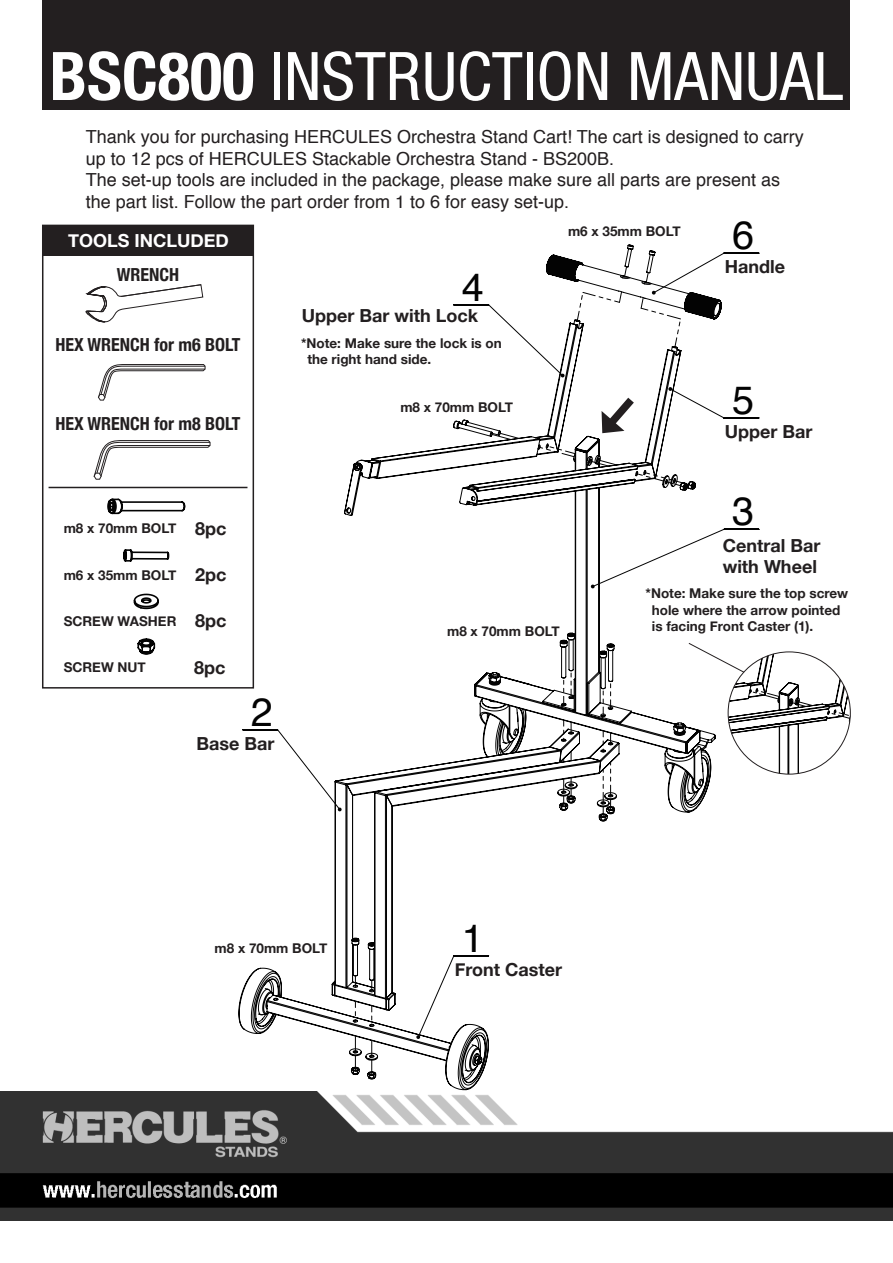
<style>
.page{position:relative;width:893px;height:1263px;background:#fff}
.page>*{position:absolute;margin:0;border:0;box-sizing:border-box;transform-origin:0 0}
.t1{font:condensed 67.05px "Helvetica Neue";color:#fff}
.t2{font:39.6px "Helvetica";color:#030303}
.t3{font:18px "Helvetica";color:#231f20}
.縮排{font:700 18px/21.6px "Helvetica Neue";color:#231f20}
.縮排-2{font:700 condensed 18px "Helvetica Neue";color:#231f20}
.縮排-3{font:700 18px "Helvetica Neue";color:#fff}
.縮排-4{font:700 13.5px/16.2px "Helvetica Neue";color:#231f20}
.s1{font-weight:700}
.s2{font-size:18px}
</style>
<div class="page">
<img style="left:0;top:1091px;width:893px;height:129px">
<div style="left:43px;top:0;width:807px;height:110px;background:#231f20"></div>
<svg style="left:238px;top:244px;width:484px;height:846px"></svg>
<svg style="left:355px;top:1001px;width:1px;height:21px"></svg>
<svg style="left:355px;top:1036px;width:1px;height:34px"></svg>
<svg style="left:371px;top:980px;width:1px;height:12px"></svg>
<svg style="left:371px;top:1006px;width:1px;height:20px"></svg>
<svg style="left:371px;top:1040px;width:1px;height:35px"></svg>
<svg style="left:571px;top:671px;width:1px;height:27px"></svg>
<svg style="left:571px;top:722px;width:1px;height:12px"></svg>
<svg style="left:571px;top:778px;width:1px;height:21px"></svg>
<svg style="left:563px;top:678px;width:1px;height:28px"></svg>
<svg style="left:563px;top:720px;width:1px;height:21px"></svg>
<svg style="left:563px;top:779px;width:1px;height:27px"></svg>
<svg style="left:603px;top:689px;width:1px;height:27px"></svg>
<svg style="left:603px;top:731px;width:1px;height:21px"></svg>
<svg style="left:603px;top:769px;width:1px;height:48px"></svg>
<svg style="left:610px;top:681px;width:1px;height:28px"></svg>
<svg style="left:610px;top:733px;width:1px;height:12px"></svg>
<svg style="left:610px;top:762px;width:1px;height:47px"></svg>
<svg style="left:491px;top:433px;width:28px;height:7px"></svg>
<svg style="left:538px;top:445px;width:38px;height:12px"></svg>
<svg style="left:589px;top:459px;width:28px;height:7px"></svg>
<svg style="left:635px;top:472px;width:60px;height:17px"></svg>
<svg style="left:641px;top:272px;width:12px;height:13px"></svg>
<svg style="left:641px;top:297px;width:40px;height:51px"></svg>
<svg style="left:620px;top:266px;width:11px;height:13px"></svg>
<svg style="left:577px;top:291px;width:45px;height:30px"></svg>
<svg style="left:107px;top:498px;width:79px;height:17px"></svg>
<svg style="left:123px;top:549px;width:47px;height:13px"></svg>
<svg style="left:133px;top:593px;width:26px;height:17px"></svg>
<svg style="left:137px;top:638px;width:19px;height:17px"></svg>
<svg style="left:85px;top:284px;width:119px;height:39px"></svg>
<svg style="left:98px;top:364px;width:108px;height:37px"></svg>
<svg style="left:93px;top:440px;width:118px;height:40px"></svg>
<div style="left:42px;top:225px;width:212px;height:463px;border:2px solid #231f20"></div>
<div style="left:43px;top:225px;width:211px;height:31px;background:#231f20"></div>
<hr style="left:49px;top:487px;width:198px;height:1px;background:#231f20">
<svg style="left:598px;top:390px;width:44px;height:46px"></svg>
<svg style="left:688px;top:642px;width:162px;height:132px"></svg>
<p class="t1" style="left:50px;top:38px;width:795px"><span class="s1">BSC800</span> INSTRUCTION MANUAL</p>
<p class="t3" style="left:86px;top:123px;width:719px">Thank you for purchasing HERCULES Orchestra Stand Cart! The cart is designed to carry</p>
<p class="t3" style="left:86px;top:144px;width:530px">up to 12 pcs of HERCULES Stackable Orchestra Stand - BS200B.</p>
<p class="t3" style="left:86px;top:166px;width:696px">The set-up tools are included in the package, please make sure all parts are present as</p>
<p class="t3" style="left:86px;top:188px;width:485px">the part list. Follow the part order from 1 to 6 for easy set-up.</p>
<p class="縮排-3" style="left:68px;top:227px;width:162px">TOOLS INCLUDED</p>
<p class="縮排-2" style="left:117px;top:259px;width:64px">WRENCH</p>
<p class="縮排-2" style="left:56px;top:330px;width:186px">HEX WRENCH for m6 BOLT</p>
<p class="縮排-2" style="left:56px;top:408px;width:186px">HEX WRENCH for m8 BOLT</p>
<p class="縮排-4" style="left:64px;top:521px;width:164px">m8 x 70mm BOLT <span class="s2">8pc</span></p>
<p class="縮排-4" style="left:64px;top:567px;width:164px">m6 x 35mm BOLT <span class="s2">2pc</span></p>
<p class="縮排-4" style="left:64px;top:613px;width:164px">SCREW WASHER <span class="s2">8pc</span></p>
<p class="縮排-4" style="left:64px;top:660px;width:84px">SCREW NUT</p>
<p class="縮排" style="left:194px;top:657px;width:33px">8pc</p>
<p class="t2" style="left:251px;top:681px;width:23px">2</p>
<p class="縮排" style="left:196px;top:733px;width:80px">Base Bar</p>
<p class="t2" style="left:462px;top:256px;width:23px">4</p>
<p class="縮排" style="left:302px;top:305px;width:178px">Upper Bar with Lock</p>
<p class="縮排-4" style="left:307px;top:335px;width:196px;text-indent:-6px">*Note: Make sure the lock is on the right hand side.</p>
<p class="縮排-4" style="left:400px;top:399px;width:114px">m8 x 70mm BOLT</p>
<p class="縮排-4" style="left:568px;top:224px;width:114px">m6 x 35mm BOLT</p>
<p class="t2" style="left:732px;top:205px;width:23px">6</p>
<p class="縮排" style="left:725px;top:256px;width:62px">Handle</p>
<p class="t2" style="left:732px;top:370px;width:23px">5</p>
<p class="縮排" style="left:725px;top:421px;width:89px">Upper Bar</p>
<p class="縮排-4" style="left:447px;top:624px;width:114px">m8 x 70mm BOLT</p>
<p class="t2" style="left:732px;top:481px;width:23px">3</p>
<p class="縮排" style="left:723px;top:535px;width:99px">Central Bar with Wheel</p>
<p class="縮排-4" style="left:652px;top:586px;width:198px;text-indent:-6px">*Note: Make sure the top screw hole where the arrow pointed is facing Front Caster (1).</p>
<p class="縮排-4" style="left:215px;top:940px;width:114px">m8 x 70mm BOLT</p>
<p class="t2" style="left:462px;top:907px;width:23px">1</p>
<p class="縮排" style="left:455px;top:960px;width:109px">Front Caster</p>
</div>
